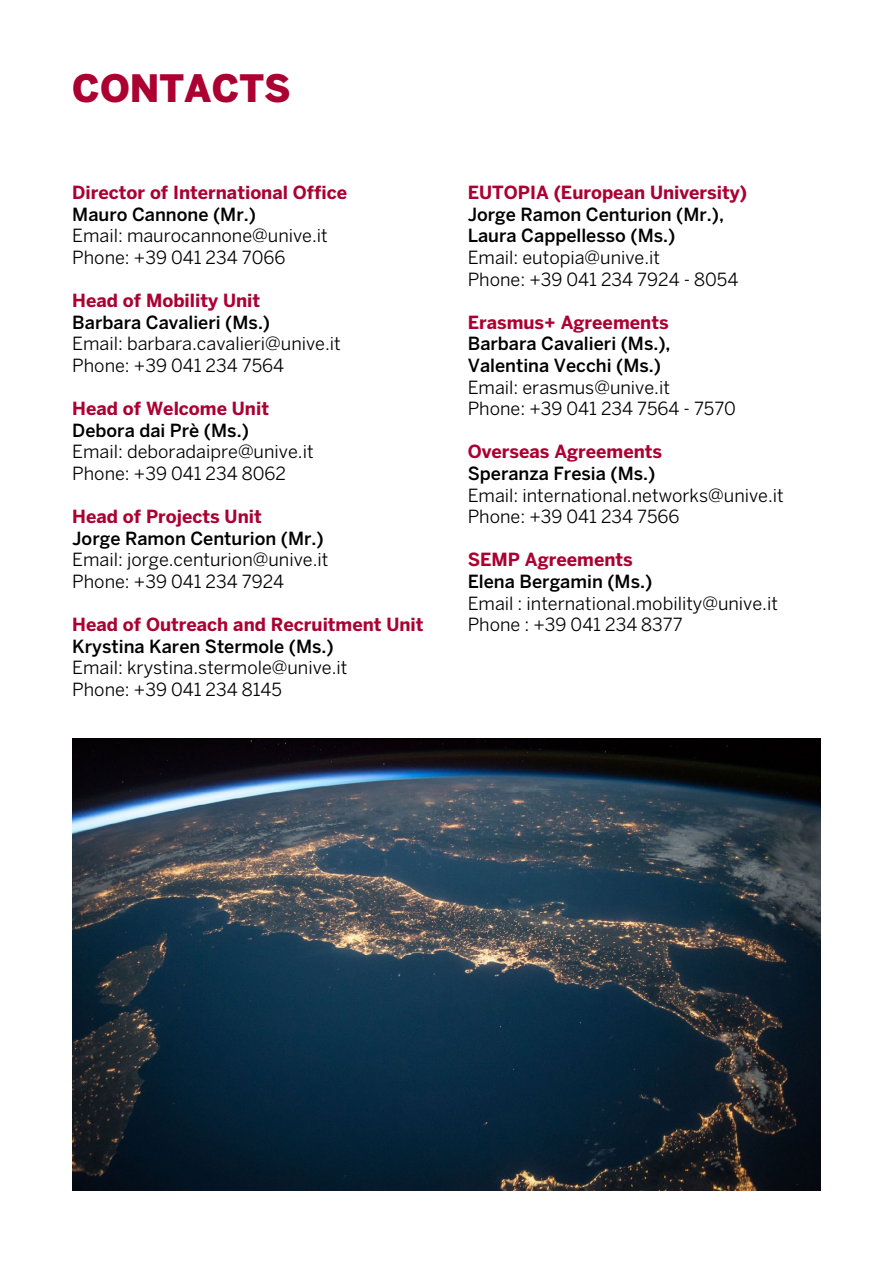
<style>
.page{position:relative;width:893px;height:1263px;background:#fff}
.page>*{position:absolute;margin:0;border:0;box-sizing:border-box;transform-origin:0 0}
.t1{font:900 37.5px "Benton Sans";color:#ac0032}
.t2{font:18px/21.6px "Benton Sans";color:#000}
.t3{font:500 18px/21.6px "Benton Sans";color:#000}
.t4{font:700 18px "Benton Sans";color:#ac0032}
</style>
<div class="page">
<img style="left:72px;top:738px;width:749px;height:453px">
<h1 class="t1" style="left:72px;top:66px;width:220px">CONTACTS</h1>
<p class="t4" style="left:72px;top:182px;width:276px">Director of International Office</p>
<p class="t3" style="left:72px;top:203px;width:185px">Mauro Cannone (Mr.)</p>
<p class="t2" style="left:72px;top:225px;width:257px">Email: maurocannone@unive.it<br>Phone: +39 041 234 7066</p>
<p class="t4" style="left:72px;top:290px;width:189px">Head of Mobility Unit</p>
<p class="t3" style="left:72px;top:311px;width:199px">Barbara Cavalieri (Ms.)</p>
<p class="t2" style="left:72px;top:333px;width:270px">Email: barbara.cavalieri@unive.it<br>Phone: +39 041 234 7564</p>
<p class="t4" style="left:72px;top:398px;width:198px">Head of Welcome Unit</p>
<p class="t3" style="left:72px;top:419px;width:178px">Debora dai Prè (Ms.)</p>
<p class="t2" style="left:72px;top:441px;width:243px">Email: deboradaipre@unive.it<br>Phone: +39 041 234 8062</p>
<p class="t4" style="left:72px;top:506px;width:191px">Head of Projects Unit</p>
<p class="t3" style="left:72px;top:527px;width:253px">Jorge Ramon Centurion (Mr.)</p>
<p class="t2" style="left:72px;top:549px;width:258px">Email: jorge.centurion@unive.it<br>Phone: +39 041 234 7924</p>
<p class="t4" style="left:72px;top:614px;width:353px">Head of Outreach and Recruitment Unit</p>
<p class="t3" style="left:72px;top:635px;width:263px">Krystina Karen Stermole (Ms.)</p>
<p class="t2" style="left:72px;top:657px;width:277px">Email: krystina.stermole@unive.it<br>Phone: +39 041 234 8145</p>
<p class="t4" style="left:468px;top:182px;width:281px">EUTOPIA (European University)</p>
<p class="t3" style="left:468px;top:203px;width:258px">Jorge Ramon Centurion (Mr.),<br>Laura Cappellesso (Ms.)</p>
<p class="t2" style="left:468px;top:246px;width:272px">Email: eutopia@unive.it<br>Phone: +39 041 234 7924 - 8054</p>
<p class="t4" style="left:468px;top:311px;width:202px">Erasmus+ Agreements</p>
<p class="t3" style="left:468px;top:333px;width:204px">Barbara Cavalieri (Ms.),<br>Valentina Vecchi (Ms.)</p>
<p class="t2" style="left:468px;top:376px;width:270px">Email: erasmus@unive.it<br>Phone: +39 041 234 7564 - 7570</p>
<p class="t4" style="left:468px;top:441px;width:196px">Overseas Agreements</p>
<p class="t3" style="left:468px;top:462px;width:189px">Speranza Fresia (Ms.)</p>
<p class="t2" style="left:468px;top:484px;width:318px">Email: international.networks@unive.it<br>Phone: +39 041 234 7566</p>
<p class="t4" style="left:468px;top:549px;width:14px">SEM</p>
<p class="t4" style="left:508px;top:549px;width:126px">P Agreements</p>
<p class="t3" style="left:468px;top:570px;width:186px">Elena Bergamin (Ms.)</p>
<p class="t2" style="left:468px;top:592px;width:312px">Email : international.mobility@unive.it<br>Phone : +39 041 234 8377</p>
</div>
